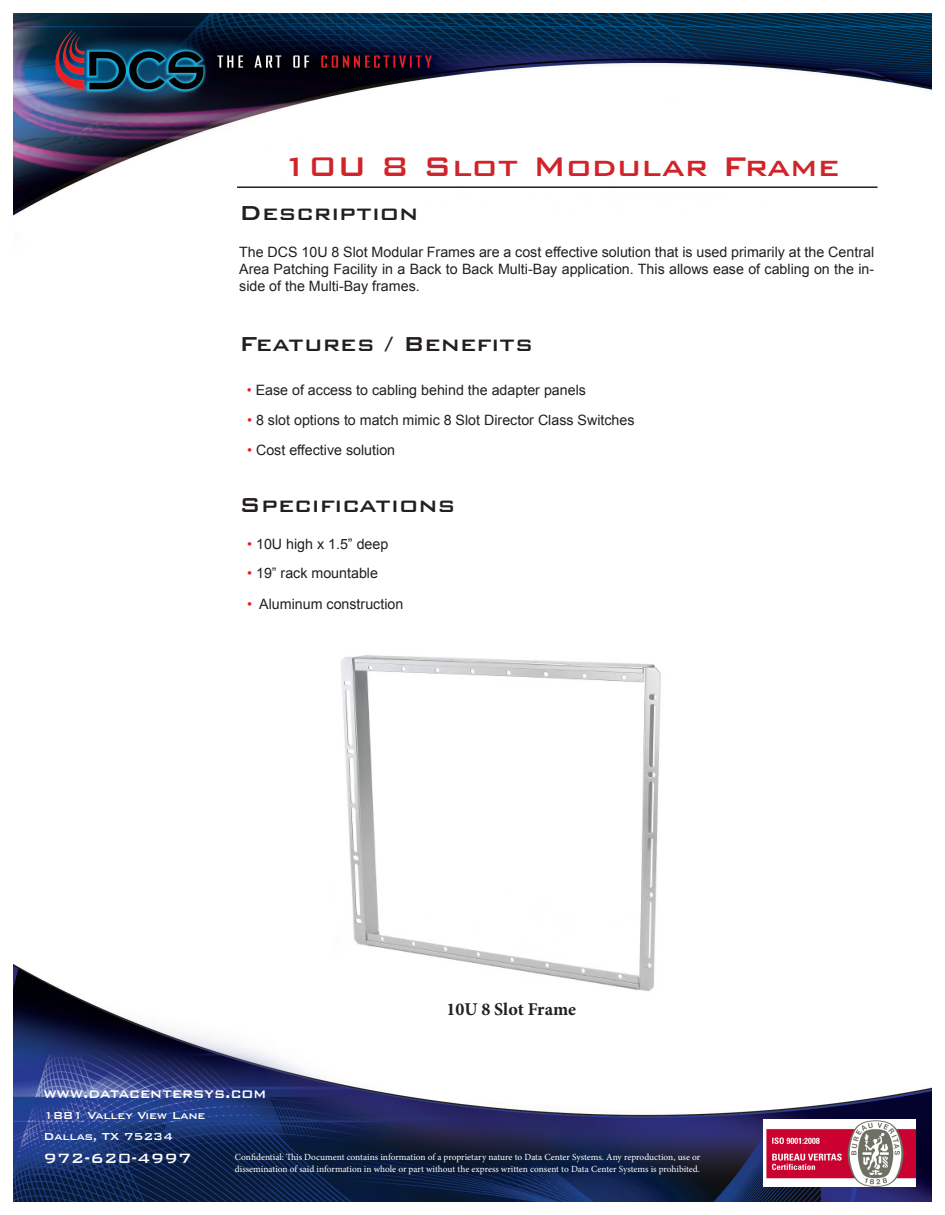
<style>
.page{position:relative;width:945px;height:1215px;background:#fff}
.page>*{position:absolute;margin:0;border:0;box-sizing:border-box;transform-origin:0 0}
.small_heading{font:500 36px "Bank Gothic BT";color:#d1232a}
.small_heading-2{font:500 27px "Bank Gothic BT";color:#231f20}
.t1{font:500 18px "Bank Gothic BT";color:#fff;scale:.93 1}
.t2{font:700 18px "Minion Pro";color:#231f20}
.t3{font:500 18px "Bank Gothic BT";color:#fff}
.small_heading-3{font:14.25px/17.1px "Arial";color:#231f20;text-align:justify}
.t4{font:500 13.5px "Bank Gothic BT";letter-spacing:-.02em;color:#fff}
.t5{font:9.3px/11.2px "Minion Pro";letter-spacing:-.005em;color:#fff}
.s1{color:#ed1c24}
</style>
<div class="page">
<img style="left:14px;top:14px;width:918px;height:1188px">
<hr style="left:237px;top:186px;width:640px;height:2px;background:#231f20">
<img style="left:763px;top:1119px;width:152px;height:67px">
<img style="left:333px;top:644px;width:356px;height:354px">
<p class="small_heading" style="left:281px;top:146px;width:560px">10U 8 Slot Modular Frame</p>
<p class="small_heading-2" style="left:239px;top:198px;width:181px">Description</p>
<p class="small_heading-3" style="left:239px;top:244px;width:637px">The DCS 10U 8 Slot Modular Frames are a cost effective solution that is used primarily at the Central Area Patching Facility in a Back to Back Multi-Bay application. This allows ease of cabling on the in&shy;side of the Multi-Bay frames.</p>
<p class="small_heading-2" style="left:239px;top:329px;width:295px">Features / Benefits</p>
<p class="small_heading-3" style="left:247px;top:382px;width:341px"><span class="s1">•</span> Ease of access to cabling behind the adapter panels</p>
<p class="small_heading-3" style="left:247px;top:411px;width:389px"><span class="s1">•</span> 8 slot options to match mimic 8 Slot Director Class Switches</p>
<p class="small_heading-3" style="left:247px;top:441px;width:150px"><span class="s1">•</span> Cost effective solution</p>
<p class="small_heading-2" style="left:239px;top:490px;width:218px">Specifications</p>
<p class="small_heading-3" style="left:247px;top:536px;width:143px"><span class="s1">•</span> 10U high x 1.5” deep</p>
<p class="small_heading-3" style="left:247px;top:565px;width:132px"><span class="s1">•</span> 19” rack mountable</p>
<p class="small_heading-3" style="left:247px;top:595px;width:158px"><span class="s1">•</span> Aluminum construction</p>
<p class="t2" style="left:446px;top:996px;width:131px">10U 8 Slot Frame</p>
<p class="t1" style="left:43px;top:1084px;width:241px">www.datacentersys.com</p>
<p class="t4" style="left:43px;top:1108px;width:164px">1881 Valley View Lane</p>
<p class="t4" style="left:43px;top:1129px;width:131px">Dallas, TX 75234</p>
<p class="t3" style="left:43px;top:1148px;width:150px">972-620-4997</p>
<p class="t5" style="left:235px;top:1152px;width:467px">Confidential: This Document contains information of a proprietary nature to Data Center Systems. Any reproduction, use or dissemination of said information in whole or part without the express written consent to Data Center Systems is prohibited.</p>
</div>
